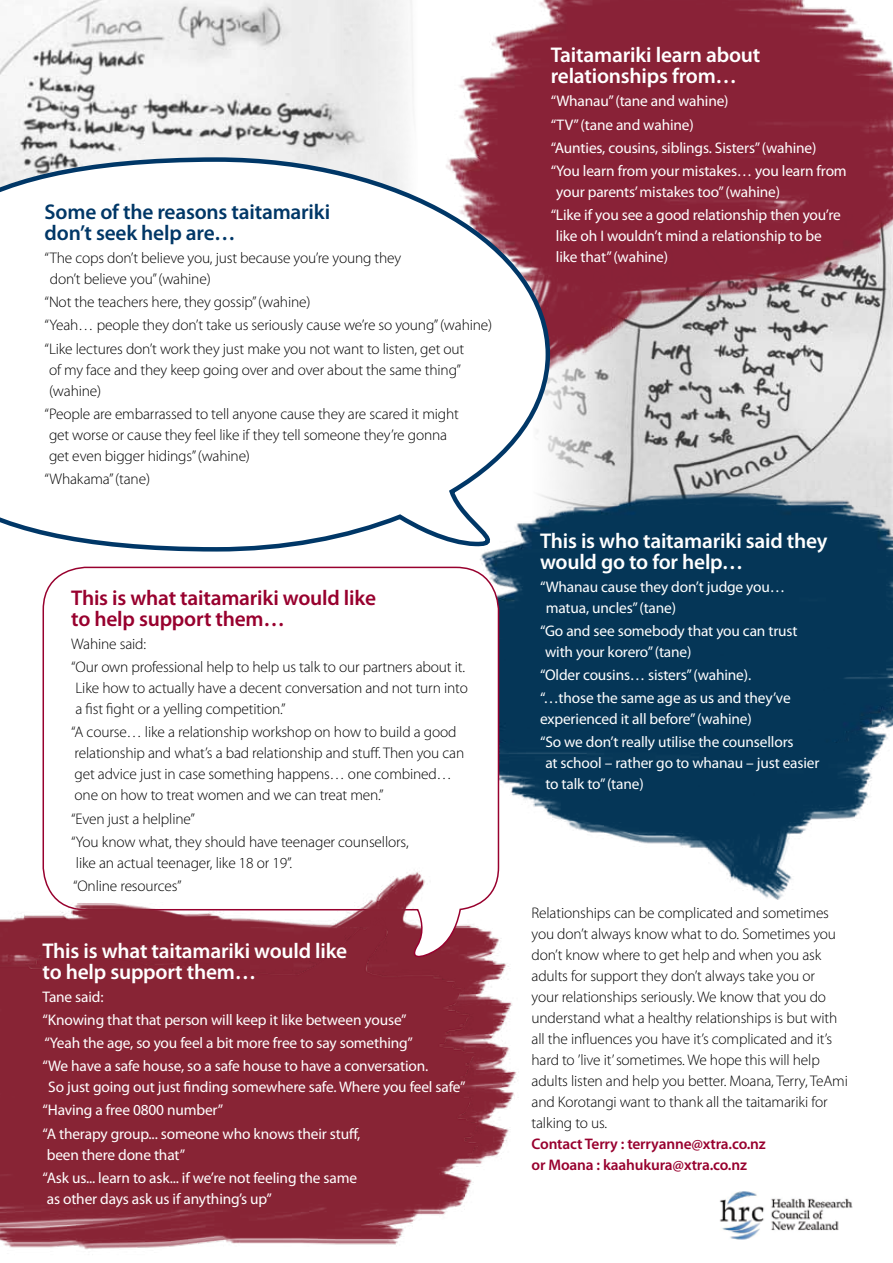
<style>
.page{position:relative;width:893px;height:1263px;background:#fff}
.page>*{position:absolute;margin:0;border:0;box-sizing:border-box;transform-origin:0 0}
.t1{font:600 21.3px/21px "Myriad Pro";letter-spacing:-.01em;color:#fff}
.t2{font:600 21.3px/21px "Myriad Pro";letter-spacing:-.01em;color:#98002e}
.t3{font:600 21.3px/21px "Myriad Pro";letter-spacing:-.01em;color:#003767}
.t4{font:300 15.3px/21px "Myriad Pro";letter-spacing:-.01em;color:#000}
.t5{font:15.3px/23.1px "Myriad Pro";letter-spacing:-.01em;color:#fff}
.t6{font:600 15.3px/21px "Myriad Pro";letter-spacing:-.01em;color:#98002e}
</style>
<div class="page">
<img style="left:552px;top:380px;width:341px;height:102px">
<img style="left:0;top:0;width:359px;height:155px">
<img style="left:359px;top:0;width:534px;height:380px">
<img style="left:719px;top:1191px;width:134px;height:49px">
<img style="left:0;top:928px;width:505px;height:322px">
<img style="left:500px;top:742px;width:384px;height:158px">
<img style="left:480px;top:482px;width:413px;height:260px">
<svg style="left:42px;top:566px;width:458px;height:400px"></svg>
<img style="left:0;top:833px;width:443px;height:95px">
<svg style="left:0;top:155px;width:552px;height:399px"></svg>
<h1 class="t3" style="left:45px;top:201px;width:287px">Some of the reasons taitamariki don’t seek help are…</h1>
<p class="t4" style="left:50px;top:247px;width:353px;text-indent:-5px">“The cops don’t believe you, just because you’re young they don’t believe you” (wahine)</p>
<p class="t4" style="left:45px;top:291px;width:449px;line-height:23.1px">“Not the teachers here, they gossip” (wahine)<br>“Yeah… people they don’t take us seriously cause we’re so young” (wahine) “Like lectures don’t work they just make you not want to listen, get out</p>
<p class="t4" style="left:49px;top:359px;width:414px">of my face and they keep going over and over about the same thing” (wahine)</p>
<p class="t4" style="left:45px;top:403px;width:416px">“People are embarrassed to tell anyone cause they are scared it might get worse or cause they feel like if they tell someone they’re gonna get even bigger hidings” (wahine)</p>
<p class="t4" style="left:45px;top:468px;width:107px">“Whakama” (tane)</p>
<h1 class="t2" style="left:71px;top:587px;width:306px">This is what taitamariki would like to help support them…</h1>
<p class="t4" style="left:71px;top:632px;width:395px;line-height:23.1px">Wahine said:<br>“Our own professional help to help us talk to our partners about it.</p>
<p class="t4" style="left:76px;top:677px;width:394px">Like how to actually have a decent conversation and not turn into a fist fight or a yelling competition.”</p>
<p class="t4" style="left:71px;top:722px;width:395px">“A course… like a relationship workshop on how to build a good relationship and what’s a bad relationship and stuff. Then you can get advice just in case something happens… one combined… one on how to treat women and we can treat men.”</p>
<p class="t4" style="left:71px;top:807px;width:339px;line-height:23.1px">“Even just a helpline”<br>“You know what, they should have teenager counsellors,</p>
<p class="t4" style="left:73px;top:851px;width:221px;line-height:23.1px">like an actual teenager, like 18 or 19”. “Online resources”</p>
<h1 class="t1" style="left:43px;top:939px;width:306px">This is what taitamariki would like to help support them…</h1>
<p class="t5" style="left:43px;top:985px;width:387px">Tane said:<br>“Knowing that that person will keep it like between youse” “Yeah the age, so you feel a bit more free to say something” “We have a safe house, so a safe house to have a conversation.</p>
<p class="t5" style="left:43px;top:1075px;width:424px;text-indent:6px">So just going out just finding somewhere safe. Where you feel safe” “Having a free 0800 number”<br>“A therapy group... someone who knows their stuff,</p>
<p class="t5" style="left:43px;top:1142px;width:316px">been there done that”<br>“Ask us... learn to ask... if we’re not feeling the same</p>
<p class="t5" style="left:47px;top:1187px;width:227px">as other days ask us if anything’s up”</p>
<h1 class="t1" style="left:551px;top:44px;width:211px">Taitamariki learn about relationships from…</h1>
<p class="t5" style="left:551px;top:90px;width:298px">“Whanau” (tane and wahine)<br>“TV” (tane and wahine)<br>“Aunties, cousins, siblings. Sisters” (wahine) “You learn from your mistakes… you learn from</p>
<p class="t5" style="left:551px;top:180px;width:292px;text-indent:6px">your parents’ mistakes too” (wahine)<br>“Like if you see a good relationship then you’re</p>
<p class="t5" style="left:556px;top:225px;width:267px;line-height:21px">like oh I wouldn’t mind a relationship to be like that” (wahine)</p>
<h1 class="t1" style="left:540px;top:529px;width:289px">This is who taitamariki said they would go to for help…</h1>
<p class="t5" style="left:546px;top:576px;width:241px;line-height:21px;text-indent:-6px">“Whanau cause they don’t judge you… matua, uncles” (tane)</p>
<p class="t5" style="left:545px;top:620px;width:254px;line-height:21px;text-indent:-5px">“Go and see somebody that you can trust with your korero” (tane)</p>
<p class="t5" style="left:540px;top:663px;width:252px">“Older cousins… sisters” (wahine). “…those the same age as us and they’ve</p>
<p class="t5" style="left:540px;top:707px;width:255px">experienced it all before” (wahine)<br>“So we don’t really utilise the counsellors</p>
<p class="t5" style="left:545px;top:752px;width:276px;line-height:21px">at school – rather go to whanau – just easier to talk to” (tane)</p>
<p class="t4" style="left:532px;top:903px;width:318px">Relationships can be complicated and sometimes you don’t always know what to do. Sometimes you don’t know where to get help and when you ask adults for support they don’t always take you or<br>your relationships seriously. We know that you do understand what a healthy relationships is but with all the influences you have it’s complicated and it’s hard to ’live it’ sometimes. We hope this will help adults listen and help you better. Moana, Terry, TeAmi and Korotangi want to thank all the taitamariki for talking to us.</p>
<p class="t6" style="left:532px;top:1133px;width:236px">Contact Terry : terryanne@xtra.co.nz or Moana : kaahukura@xtra.co.nz</p>
</div>
